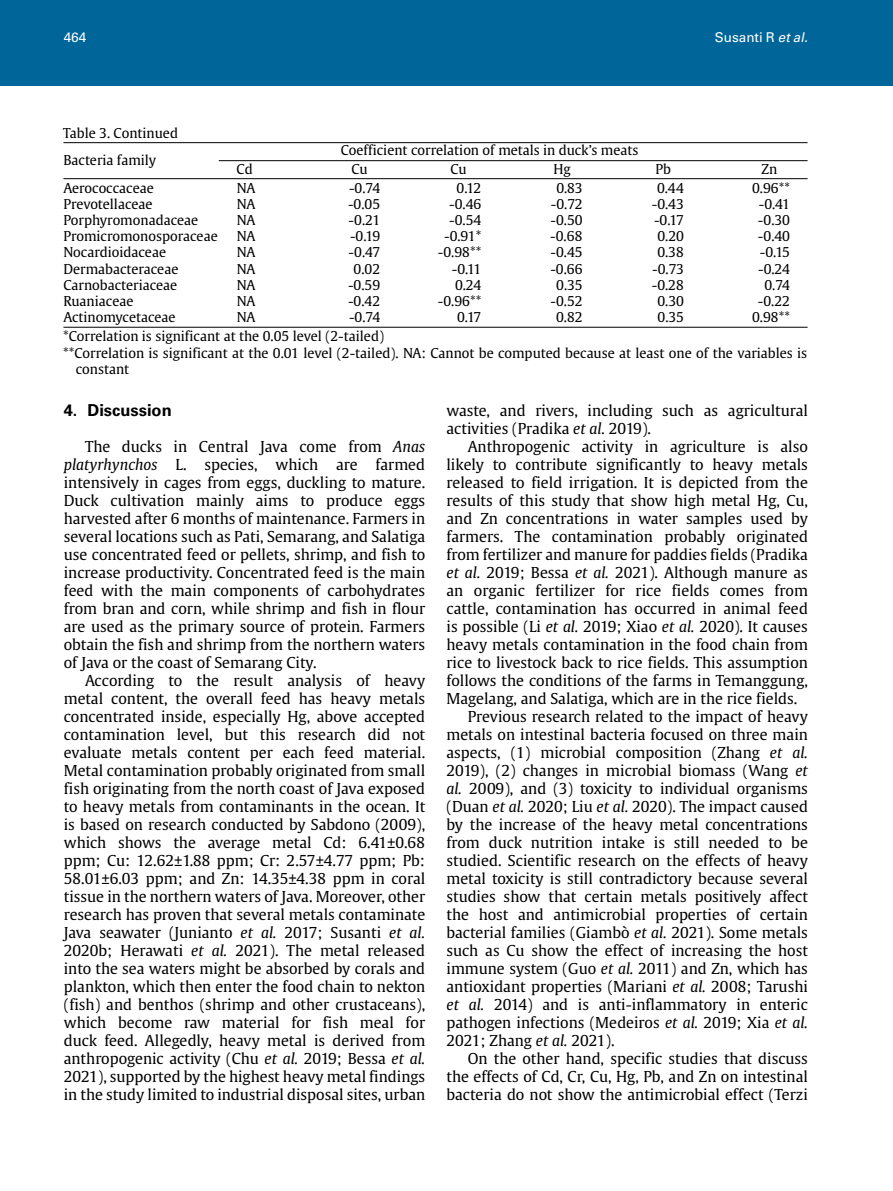
<style>
.page{position:relative;width:893px;height:1191px;background:#fff}
.page>*{position:absolute;margin:0;border:0;box-sizing:border-box;transform-origin:0 0}
.t1{font:700 16.5px "Univers LT Std";color:#000}
.t2{font:15px/18px "Gulliver";color:#000;text-align:justify}
.t3{font:13.5px/16.2px "Gulliver";color:#000}
.t4{font:13.5px/16.2px "Gulliver";letter-spacing:-.045em;color:#000;text-align:center}
.t5{font:13.5px "Univers LT Std";color:#fff}
.s1{font-style:italic}
</style>
<div class="page">
<hr style="left:63px;top:142px;width:745px;height:1px;background:#000">
<hr style="left:219px;top:160px;width:589px;height:1px;background:#000">
<hr style="left:63px;top:178px;width:745px;height:1px;background:#000">
<hr style="left:63px;top:327px;width:745px;height:1px;background:#000">
<div style="left:0;top:0;width:893px;height:85px;background:#069"></div>
<p class="t5" style="left:64px;top:30px;width:24px">464</p>
<p class="t5" style="left:715px;top:30px;width:98px">Susanti R <span class="s1">etal.</span></p>
<p class="t3" style="left:63px;top:125px;width:117px">Table 3. Continued</p>
<p class="t3" style="left:63px;top:147px;width:94px;line-height:27.2px">Bacteria family<br>Aerococcaceae</p>
<p class="t3" style="left:63px;top:196px;width:156px">Prevotellaceae<br>Porphyromonadaceae<br>Promicromonosporaceae<br>Nocardioidaceae<br>Dermabacteraceae<br>Carnobacteriaceae<br>Ruaniaceae<br>Actinomycetaceae</p>
<p class="t3" style="left:341px;top:142px;width:299px">Coefficient correlation of metals in duck’s meats</p>
<p class="t3" style="left:237px;top:161px;width:18px">Cd</p>
<p class="t3" style="left:351px;top:161px;width:18px">Cu</p>
<p class="t3" style="left:450px;top:161px;width:18px">Cu</p>
<p class="t3" style="left:553px;top:161px;width:19px">Hg</p>
<p class="t3" style="left:656px;top:161px;width:17px">Pb</p>
<p class="t3" style="left:762px;top:161px;width:17px">Zn</p>
<p class="t3" style="left:237px;top:179px;width:20px;text-align:justify">NA NA NA NA NA NA NA NA NA</p>
<p class="t3" style="left:752px;top:179px;width:40px;text-align:right">0.96** -0.41 -0.30 -0.40 -0.15 -0.24<br>0.74 -0.22<br>0.98**</p>
<p class="t3" style="left:550px;top:179px;width:34px;text-align:center">0.83 -0.72 -0.50 -0.68 -0.45 -0.66<br>0.35 -0.52<br>0.82</p>
<p class="t4" style="left:348px;top:179px;width:34px">-0.74 -0.05 -0.21 -0.19 -0.47<br>0.02 -0.59 -0.42 -0.74</p>
<p class="t3" style="left:438px;top:179px;width:45px;text-align:right">0.12 -0.46 -0.54 -0.91* -0.98** -0.11<br>0.24 -0.96**<br>0.17</p>
<p class="t3" style="left:652px;top:179px;width:34px;text-align:center">0.44 -0.43 -0.17<br>0.20<br>0.38 -0.73 -0.28<br>0.30<br>0.35</p>
<p class="t3" style="left:63px;top:328px;width:322px">*Correlation is significant at the 0.05 level (2-tailed)</p>
<p class="t3" style="left:63px;top:344px;width:746px">**Correlation is significant at the 0.01 level (2-tailed). NA: Cannot be computed because at least one of the variables is</p>
<p class="t3" style="left:76px;top:361px;width:55px">constant</p>
<p class="t1" style="left:64px;top:400px;width:109px">4. Discussion</p>
<p class="t2" style="left:64px;top:437px;width:363px;text-indent:21px">The ducks in Central Java come from <span class="s1">Anas platyrhynchos</span> L. species, which are farmed intensively in cages from eggs, duckling to mature.<br>Duck cultivation mainly aims to produce eggs harvested after 6 months of maintenance. Farmers in several locations such as Pati, Semarang, and Salatiga use concentrated feed or pellets, shrimp, and fish to increase productivity. Concentrated feed is the main feed with the main components of carbohydrates from bran and corn, while shrimp and fish in flour are used as the primary source of protein. Farmers obtain the fish and shrimp from the northern waters of Java or the coast of Semarang City.</p>
<p class="t2" style="left:64px;top:671px;width:363px;text-indent:21px">According to the result analysis of heavy metal content, the overall feed has heavy metals concentrated inside, especially Hg, above accepted contamination level, but this research did not evaluate metals content per each feed material.<br>Metal contamination probably originated from small fish originating from the north coast of Java exposed to heavy metals from contaminants in the ocean. It is based on research conducted by Sabdono (2009), which shows the average metal Cd: 6.41±0.68 ppm; Cu: 12.62±1.88 ppm; Cr: 2.57±4.77 ppm; Pb:<br>58.01±6.03 ppm; and Zn: 14.35±4.38 ppm in coral tissue in the northern waters of Java. Moreover, other research has proven that several metals contaminate Java seawater (Junianto <span class="s1">et al.</span> 2017; Susanti <span class="s1">et al.<br></span>2020b; Herawati <span class="s1">et al.</span> 2021). The metal released into the sea waters might be absorbed by corals and plankton, which then enter the food chain to nekton (fish) and benthos (shrimp and other crustaceans), which become raw material for fish meal for duck feed. Allegedly, heavy metal is derived from anthropogenic activity (Chu <span class="s1">et al.</span> 2019; Bessa <span class="s1">et al.<br></span>2021), supported by the highest heavy metal findings in the study limited to industrial disposal sites, urban</p>
<p class="t2" style="left:446px;top:401px;width:363px">waste, and rivers, including such as agricultural activities (Pradika <span class="s1">et al.</span> 2019).</p>
<p class="t2" style="left:468px;top:437px;width:342px">Anthropogenic activity in agriculture is also</p>
<p class="t2" style="left:446px;top:455px;width:363px">likely to contribute significantly to heavy metals</p>
<p class="t2" style="left:446px;top:473px;width:363px">released to field irrigation. It is depicted from the</p>
<p class="t2" style="left:446px;top:491px;width:363px">results of this study that show high metal Hg, Cu,</p>
<p class="t2" style="left:446px;top:509px;width:363px">and Zn concentrations in water samples used by</p>
<p class="t2" style="left:446px;top:527px;width:363px">farmers. The contamination probably originated</p>
<p class="t2" style="left:446px;top:545px;width:363px">from fertilizer and manure for paddies fields (Pradika</p>
<p class="t2" style="left:446px;top:563px;width:363px"><span class="s1">et al.</span> 2019; Bessa <span class="s1">et al.</span> 2021). Although manure as</p>
<p class="t2" style="left:446px;top:581px;width:363px">an organic fertilizer for rice fields comes from</p>
<p class="t2" style="left:446px;top:599px;width:363px">cattle, contamination has occurred in animal feed</p>
<p class="t2" style="left:446px;top:617px;width:363px">is possible (Li <span class="s1">et al.</span> 2019; Xiao <span class="s1">et al.</span> 2020). It causes</p>
<p class="t2" style="left:446px;top:635px;width:363px">heavy metals contamination in the food chain from</p>
<p class="t2" style="left:446px;top:653px;width:363px">rice to livestock back to rice fields. This assumption</p>
<p class="t2" style="left:446px;top:671px;width:363px">follows the conditions of the farms in Temanggung,</p>
<p class="t2" style="left:446px;top:689px;width:352px">Magelang, and Salatiga, which are in the rice fields.</p>
<p class="t2" style="left:468px;top:707px;width:342px">Previous research related to the impact of heavy</p>
<p class="t2" style="left:446px;top:725px;width:363px">metals on intestinal bacteria focused on three main</p>
<p class="t2" style="left:446px;top:743px;width:363px">aspects, (1) microbial composition (Zhang <span class="s1">et al.</span></p>
<p class="t2" style="left:446px;top:761px;width:363px">2019), (2) changes in microbial biomass (Wang <span class="s1">et</span></p>
<p class="t2" style="left:446px;top:779px;width:363px"><span class="s1">al.</span> 2009), and (3) toxicity to individual organisms</p>
<p class="t2" style="left:446px;top:797px;width:363px">(Duan <span class="s1">et al.</span> 2020; Liu <span class="s1">et al.</span> 2020). The impact caused</p>
<p class="t2" style="left:446px;top:815px;width:363px">by the increase of the heavy metal concentrations</p>
<p class="t2" style="left:446px;top:833px;width:363px">from duck nutrition intake is still needed to be</p>
<p class="t2" style="left:446px;top:851px;width:363px">studied. Scientific research on the effects of heavy</p>
<p class="t2" style="left:446px;top:869px;width:363px">metal toxicity is still contradictory because several</p>
<p class="t2" style="left:446px;top:887px;width:363px">studies show that certain metals positively affect</p>
<p class="t2" style="left:446px;top:905px;width:363px">the host and antimicrobial properties of certain</p>
<p class="t2" style="left:446px;top:923px;width:363px">bacterial families (Giambò <span class="s1">et al.</span> 2021). Some metals</p>
<p class="t2" style="left:446px;top:941px;width:363px">such as Cu show the effect of increasing the host</p>
<p class="t2" style="left:446px;top:959px;width:363px">immune system (Guo <span class="s1">et al.</span> 2011) and Zn, which has</p>
<p class="t2" style="left:446px;top:977px;width:363px">antioxidant properties (Mariani <span class="s1">et al.</span> 2008; Tarushi</p>
<p class="t2" style="left:446px;top:995px;width:363px"><span class="s1">et al.</span> 2014) and is anti-inflammatory in enteric</p>
<p class="t2" style="left:446px;top:1013px;width:363px">pathogen infections (Medeiros <span class="s1">et al.</span> 2019; Xia <span class="s1">et al.</span></p>
<p class="t2" style="left:446px;top:1031px;width:170px">2021; Zhang <span class="s1">et al.</span> 2021).</p>
<p class="t2" style="left:468px;top:1049px;width:342px">On the other hand, specific studies that discuss</p>
<p class="t2" style="left:446px;top:1067px;width:363px">the effects of Cd, Cr, Cu, Hg, Pb, and Zn on intestinal</p>
<p class="t2" style="left:446px;top:1085px;width:363px">bacteria do not show the antimicrobial effect (Terzi</p>
</div>
